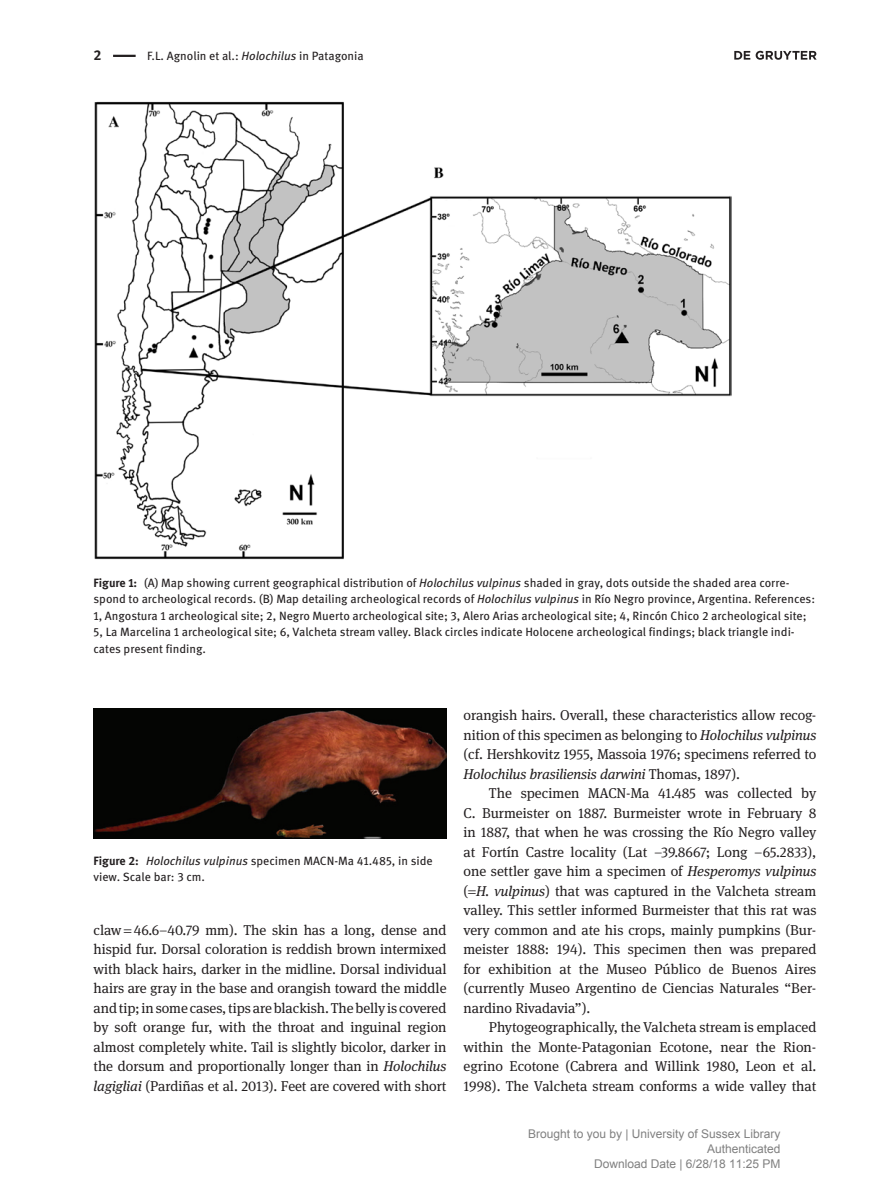
<style>
.page{position:relative;width:893px;height:1191px;background:#fff}
.page>*{position:absolute;margin:0;border:0;box-sizing:border-box;transform-origin:0 0}
.t1{font:14.25px/19.5px "DG Meta Serif Science";letter-spacing:-.005em;color:#231f20;text-align:justify}
.t2{font:700 14.25px "DG Meta Science";color:#231f20}
.t3{font:12px/16.5px "DG Meta Science";color:#231f20}
.t4{font:12px/15px "Arial";color:#808080;text-align:right}
.s1{font-style:italic}
.s2{font-weight:700}
</style>
<div class="page">
<hr style="left:113px;top:55px;width:23px;height:2px;background:#231f20">
<img style="left:94px;top:709px;width:352px;height:129px">
<img style="left:94px;top:101px;width:637px;height:459px">
<svg style="left:734px;top:51px;width:83px;height:9px"></svg>
<p class="t2" style="left:94px;top:44px;width:10px">2</p>
<p class="t3" style="left:147px;top:47px;width:218px">F.L. Agnolin et al.: <span class="s1">Holochilus</span> in Patagonia</p>
<p class="t3" style="left:94px;top:574px;width:723px"><span class="s2">Figure 1:</span> (A) Map showing current geographical distribution of <span class="s1">Holochilus vulpinus</span> shaded in gray, dots outside the shaded area corre&shy;spond to archeological records. (B) Map detailing archeological records of <span class="s1">Holochilus vulpinus</span> in Río Negro province, Argentina. References:<br>1, Angostura 1 archeological site; 2, Negro Muerto archeological site; 3, Alero Arias archeological site; 4, Rincón Chico 2 archeological site; 5, La Marcelina 1 archeological site; 6, Valcheta stream valley. Black circles indicate Holocene archeological findings; black triangle indi&shy;cates present finding.</p>
<p class="t3" style="left:94px;top:852px;width:341px"><span class="s2">Figure 2:</span> <span class="s1">Holochilus vulpinus</span> specimen MACN-Ma 41.485, in side view. Scale bar: 3 cm.</p>
<p class="t1" style="left:94px;top:920px;width:354px">claw 46.6–40.79 mm). The skin has a long, dense and hispid fur. Dorsal coloration is reddish brown intermixed with black hairs, darker in the midline. Dorsal individual hairs are gray in the base and orangish toward the middle and tip; in some cases, tips are blackish. The belly is covered by soft orange fur, with the throat and inguinal region almost completely white. Tail is slightly bicolor, darker in the dorsum and proportionally longer than in <span class="s1">Holochilus lagigliai</span> (Pardiñas et al. 2013). Feet are covered with short</p>
<p class="t1" style="left:463px;top:705px;width:354px">orangish hairs. Overall, these characteristics allow recog&shy;nition of this specimen as belonging to <span class="s1">Holochilus vulpinus </span>(cf. Hershkovitz 1955, Massoia 1976; specimens referred to <span class="s1">Holochilus brasiliensis darwini</span> Thomas, 1897).</p>
<p class="t1" style="left:463px;top:783px;width:354px;text-indent:26px">The specimen MACN-Ma 41.485 was collected by C. Burmeister on 1887. Burmeister wrote in February 8 in 1887, that when he was crossing the Río Negro valley at Fortín Castre locality (Lat –39.8667; Long –65.2833), one settler gave him a specimen of <span class="s1">Hesperomys vulpinus </span>( <span class="s1">H. vulpinus</span>) that was captured in the Valcheta stream valley. This settler informed Burmeister that this rat was very common and ate his crops, mainly pumpkins (Bur&shy;meister 1888: 194). This specimen then was prepared for exhibition at the Museo Público de Buenos Aires (currently Museo Argentino de Ciencias Naturales “Ber&shy;nardino Rivadavia”).</p>
<p class="t1" style="left:463px;top:1017px;width:354px;text-indent:26px">Phytogeographically, the Valcheta stream is emplaced within the Monte-Patagonian Ecotone, near the Rion&shy;egrino Ecotone (Cabrera and Willink 1980, Leon et al.<br>1998). The Valcheta stream conforms a wide valley that</p>
<p class="t4" style="left:528px;top:1127px;width:254px">Brought to you by | University of Sussex Library<br>Authenticated<br>Download Date | 6/28/18 11:25 PM</p>
</div>
